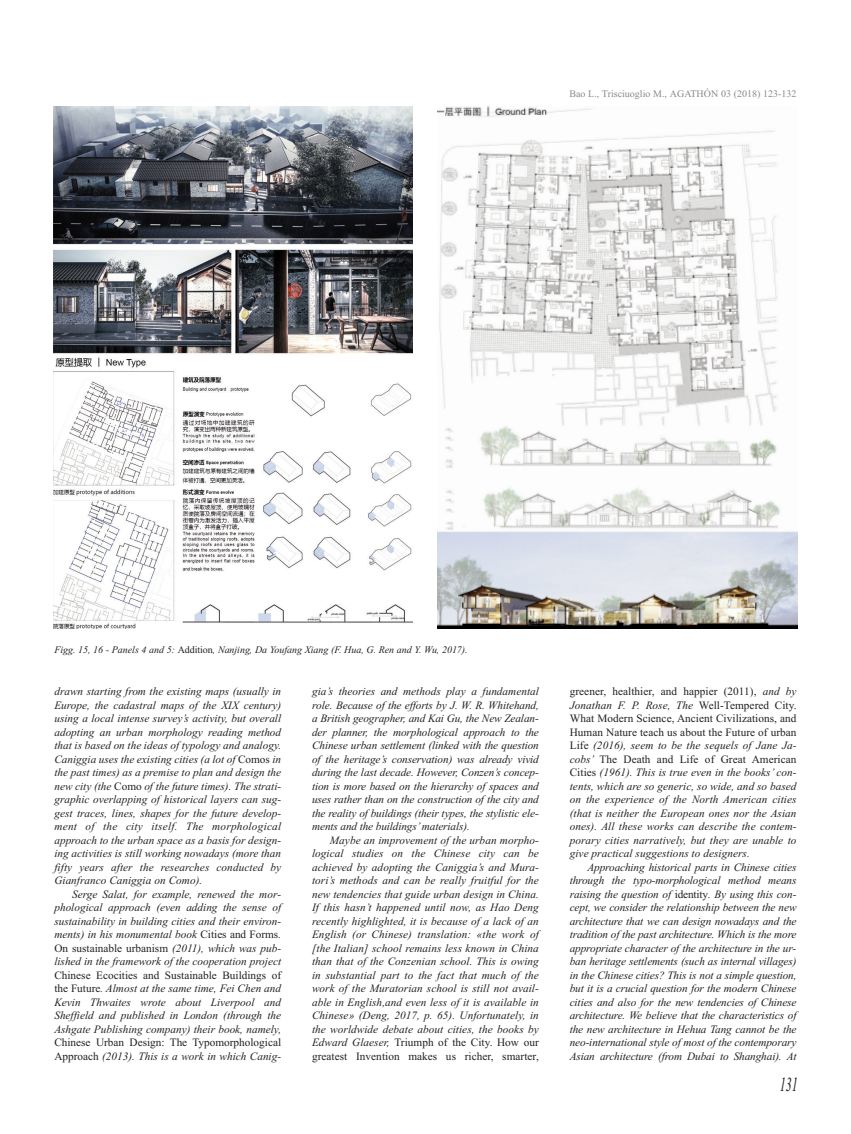
<style>
.page{position:relative;width:851px;height:1134px;background:#fff}
.page>*{position:absolute;margin:0;border:0;box-sizing:border-box;transform-origin:0 0}
.t1{font:italic 20px "Times New Roman";color:#231f20;scale:.6 1}
.t2{font:italic 11.25px/13.5px "Times New Roman";color:#231f20;text-align:justify}
.t3{font:11.25px/13.5px "Times New Roman";color:#231f20}
.t4{font:italic 10px "Times New Roman";letter-spacing:-.005em;color:#231f20}
.t5{font:10px "Times New Roman";color:#8a8989}
.s1{font-style:normal}
.s2{font-style:italic}
</style>
<div class="page">
<img style="left:53px;top:106px;width:359px;height:523px">
<img style="left:437px;top:106px;width:360px;height:523px">
<p class="t5" style="left:569px;top:88px;width:229px">Bao L., Trisciuoglio M., AGATHÓN 03 (2018) 123-132</p>
<p class="t4" style="left:54px;top:643px;width:415px">Figg. 15, 16 - Panels 4 and 5: <span class="s1">Addition</span>, Nanjing, Da youfang Xiang (F. Hua, G. ren and y. wu, 2017).</p>
<p class="t2" style="left:54px;top:685px;width:229px">drawn starting from the existing maps (usually in Europe, the cadastral maps of the XIX century) using a local intense survey’s activity, but overall adopting an urban morphology reading method that is based on the ideas of typology and analogy. caniggia uses the existing cities (a lot of <span class="s1">Comos</span> in the past times) as a premise to plan and design the new city (the <span class="s1">Como</span> of the future times). the strati&shy;graphic overlapping of historical layers can sug&shy;gest traces, lines, shapes for the future develop&shy;ment of the city itself. the morphological approach to the urban space as a basis for design&shy;ing activities is still working nowadays (more than fifty years after the researches conducted by Gianfranco caniggia on como).</p>
<p class="t2" style="left:54px;top:887px;width:228px;text-indent:18px">serge salat, for example, renewed the mor&shy;phological approach (even adding the sense of sustainability in building cities and their environ&shy;ments) in his monumental book <span class="s1">Cities and Forms</span>.<br><span class="s1">On sustainable urbanism</span> (2011), which was pub&shy;lished in the framework of the cooperation project</p>
<p class="t2" style="left:54px;top:968px;width:228px"><span class="s1">Chinese Ecocities and Sustainable Buildings of the Future</span>. Almost at the same time, Fei chen and Kevin thwaites wrote about Liverpool and sheffield and published in London (through the Ashgate Publishing company) their book, namely,</p>
<p class="t3" style="left:54px;top:1036px;width:228px">Chinese Urban Design: The Typomorphological<br>Approach <span class="s2">(2013). this is a work in which canig-</span></p>
<p class="t2" style="left:312px;top:685px;width:228px">gia’s theories and methods play a fundamental role. because of the efforts by J. w. r. whitehand, a british geographer, and Kai Gu, the New Zealan&shy;der planner, the morphological approach to the chinese urban settlement (linked with the question of the heritage’s conservation) was already vivid during the last decade. However, conzen’s concep&shy;tion is more based on the hierarchy of spaces and uses rather than on the construction of the city and the reality of buildings (their types, the stylistic ele&shy;ments and the buildings’materials).</p>
<p class="t2" style="left:312px;top:833px;width:229px;text-indent:18px">Maybe an improvement of the urban morpho&shy;logical studies on the chinese city can be achieved by adopting the caniggia’s and Mura&shy;tori’s methods and can be really fruitful for the new tendencies that guide urban design in china.<br>If this hasn’t happened until now, as Hao Deng recently highlighted, it is because of a lack of an English (or chinese) translation: «the work of [the Italian] school remains less known in china than that of the conzenian school. this is owing in substantial part to the fact that much of the work of the Muratorian school is still not avail&shy;able in English,and even less of it is available in chinese» (Deng, 2017, p. 65). Unfortunately, in the worldwide debate about cities, the books by Edward Glaeser, <span class="s1">Triumph of the City. How our greatest Invention makes us richer, smarter,</span></p>
<p class="t2" style="left:569px;top:685px;width:229px"><span class="s1">greener, healthier, and happier (2011),</span> and by Jonathan F. P. rose, the <span class="s1">Well-Tempered City.<br>What Modern Science, Ancient Civilizations, and Human Nature teach us about the Future of urban Life</span> (2016), seem to be the sequels of Jane Ja&shy;cobs’ <span class="s1">The Death and Life of Great American Cities</span> (1961). this is true even in the books’ con&shy;tents, which are so generic, so wide, and so based on the experience of the North American cities (that is neither the European ones nor the Asian ones). All these works can describe the contem&shy;porary cities narratively, but they are unable to give practical suggestions to designers.</p>
<p class="t2" style="left:569px;top:860px;width:229px;text-indent:18px">Approaching historical parts in chinese cities through the typo-morphological method means raising the question of <span class="s1">identity</span>. by using this con&shy;cept, we consider the relationship between the new architecture that we can design nowadays and the tradition of the past architecture. which is the more appropriate character of the architecture in the ur&shy;ban heritage settlements (such as internal villages) in the chinese cities? this is not a simple question, but it is a crucial question for the modern chinese cities and also for the new tendencies of chinese architecture. we believe that the characteristics of the new architecture in Hehua tang cannot be the neo-international style of most of the contemporary Asian architecture (from Dubai to shanghai). At</p>
<h1 class="t1" style="left:779px;top:1072px;width:31px">131</h1>
</div>
